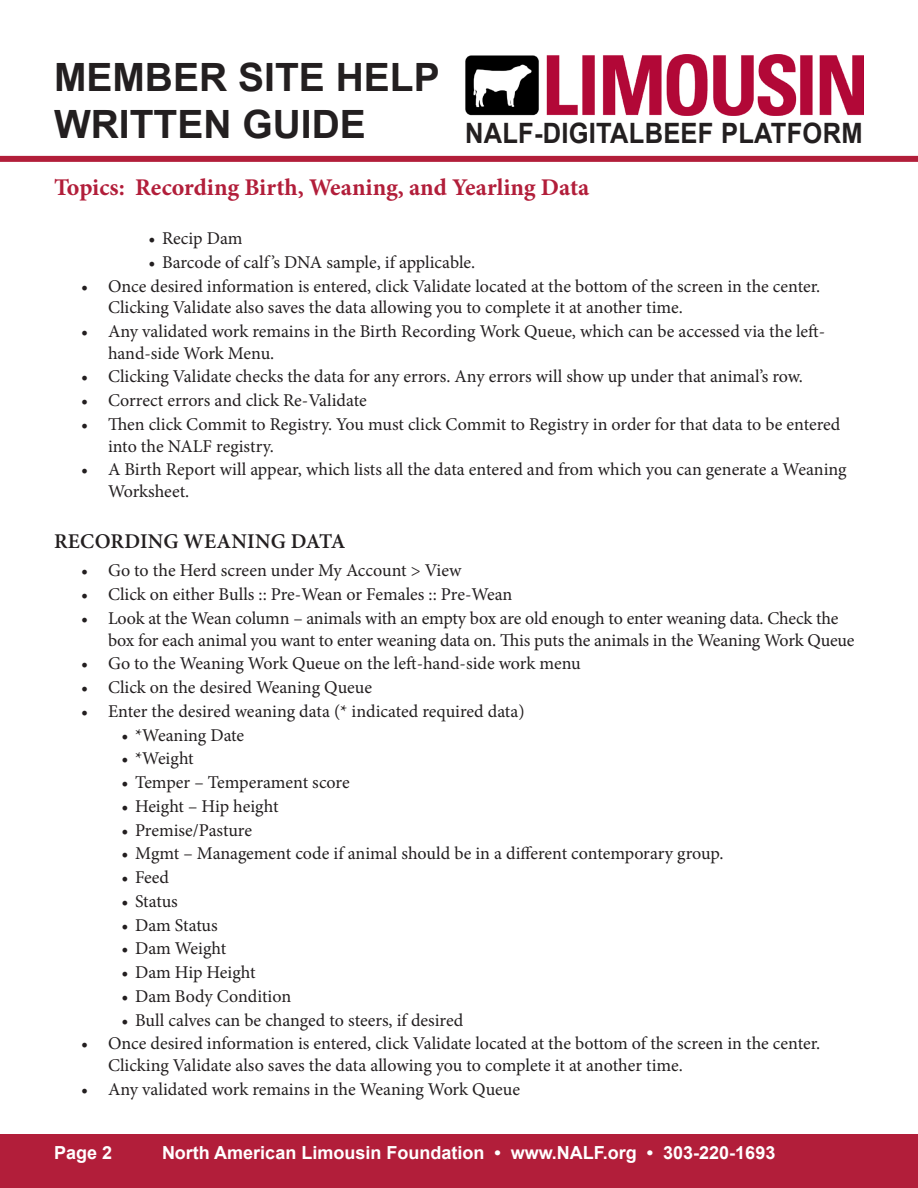
<style>
.page{position:relative;width:918px;height:1188px;background:#fff}
.page>*{position:absolute;margin:0;border:0;box-sizing:border-box;transform-origin:0 0}
.t1{font:700 39px "Arial";color:#231f20}
.t2{font:700 28.05px "Arial";letter-spacing:.01em;color:#231f20;scale:.91 1}
.t3{font:700 24px "Minion Pro";color:#b21e3a}
.t4{font:600 21px "Minion Pro";letter-spacing:.01em;color:#231f20}
.t5{font:18px/21.6px "Minion Pro";letter-spacing:-.005em;color:#231f20}
.t6{font:700 18px "Arial";color:#fff}
</style>
<div class="page">
<img style="left:465px;top:54px;width:399px;height:61px">
<div style="left:0;top:156px;width:918px;height:6px;background:#b21e3a"></div>
<div style="left:0;top:1134px;width:918px;height:54px;background:#b21e3a"></div>
<p class="t1" style="left:54px;top:52px;width:387px">MEMBER SITE HELP</p>
<p class="t1" style="left:54px;top:99px;width:314px">WRITTEN GUIDE</p>
<p class="t3" style="left:54px;top:170px;width:537px">Topics: Recording Birth, Weaning, and Yearling Data</p>
<p class="t2" style="left:465px;top:115px;width:438px">NALF-DIGITALBEEF PLATFORM</p>
<p class="t5" style="left:148px;top:228px;width:96px">• Recip Dam</p>
<p class="t5" style="left:148px;top:252px;width:328px">• Barcode of calf ’s DNA sample, if applicable.</p>
<p class="t5" style="left:108px;top:275px;width:714px;text-indent:-27px">• Once desired information is entered, click Validate located at the bottom of the screen in the center.<br>Clicking Validate also saves the data allowing you to complete it at another time.</p>
<p class="t5" style="left:108px;top:321px;width:719px;text-indent:-27px">• Any validated work remains in the Birth Recording Work Queue, which can be accessed via the left&shy;hand-side Work Menu.</p>
<p class="t5" style="left:81px;top:366px;width:723px">• Clicking Validate checks the data for any errors. Any errors will show up under that animal’s row.</p>
<p class="t5" style="left:81px;top:390px;width:287px">• Correct errors and click Re-Validate</p>
<p class="t5" style="left:108px;top:414px;width:734px;text-indent:-27px">• Then click Commit to Registry. You must click Commit to Registry in order for that data to be entered into the NALF registry.</p>
<p class="t5" style="left:108px;top:459px;width:740px;text-indent:-27px">• A Birth Report will appear, which lists all the data entered and from which you can generate a Weaning<br>Worksheet.</p>
<p class="t4" style="left:54px;top:527px;width:293px">RECORDING WEANING DATA</p>
<p class="t5" style="left:81px;top:560px;width:382px">• Go to the Herd screen under My Account &gt; View</p>
<p class="t5" style="left:81px;top:584px;width:433px">• Click on either Bulls :: Pre-Wean or Females :: Pre-Wean</p>
<p class="t5" style="left:108px;top:607px;width:748px;text-indent:-27px">• Look at the Wean column – animals with an empty box are old enough to enter weaning data. Check the box for each animal you want to enter weaning data on. This puts the animals in the Weaning Work Queue</p>
<p class="t5" style="left:81px;top:653px;width:501px">• Go to the Weaning Work Queue on the left-hand-side work menu</p>
<p class="t5" style="left:81px;top:677px;width:293px">• Click on the desired Weaning Queue</p>
<p class="t5" style="left:81px;top:700px;width:445px">• Enter the desired weaning data (* indicated required data)</p>
<p class="t5" style="left:122px;top:724px;width:124px">• *Weaning Date</p>
<p class="t5" style="left:122px;top:748px;width:74px">• *Weight</p>
<p class="t5" style="left:122px;top:772px;width:230px">• Temper – Temperament score</p>
<p class="t5" style="left:122px;top:795px;width:159px">• Height – Hip height</p>
<p class="t5" style="left:122px;top:819px;width:132px">• Premise/Pasture</p>
<p class="t5" style="left:122px;top:843px;width:604px">• Mgmt – Management code if animal should be in a different contemporary group.</p>
<p class="t5" style="left:122px;top:867px;width:49px">• Feed</p>
<p class="t5" style="left:122px;top:890px;width:58px">• Status</p>
<p class="t5" style="left:122px;top:914px;width:98px">• Dam Status</p>
<p class="t5" style="left:122px;top:938px;width:106px">• Dam Weight</p>
<p class="t5" style="left:122px;top:962px;width:136px">• Dam Hip Height</p>
<p class="t5" style="left:122px;top:985px;width:171px">• Dam Body Condition</p>
<p class="t5" style="left:122px;top:1009px;width:343px">• Bull calves can be changed to steers, if desired</p>
<p class="t5" style="left:108px;top:1033px;width:714px;text-indent:-27px">• Once desired information is entered, click Validate located at the bottom of the screen in the center.<br>Clicking Validate also saves the data allowing you to complete it at another time.</p>
<p class="t5" style="left:81px;top:1078px;width:441px">• Any validated work remains in the Weaning Work Queue</p>
<p class="t6" style="left:54px;top:1141px;width:60px">Page 2</p>
<p class="t6" style="left:162px;top:1141px;width:615px">North American Limousin Foundation • www.NALF.org • 303-220-1693</p>
</div>
